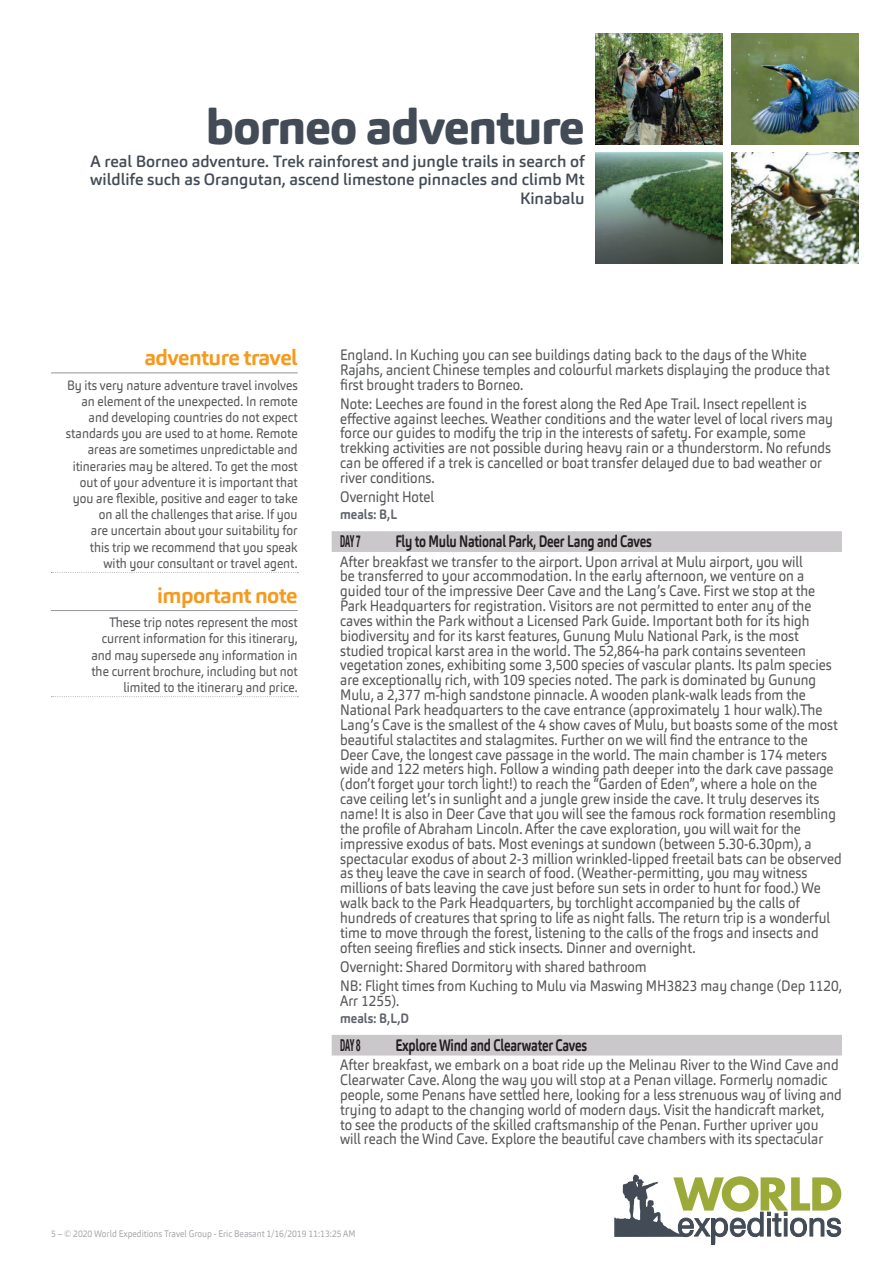
<style>
.page{position:relative;width:893px;height:1263px;background:#fff}
.page>*{position:absolute;margin:0;border:0;box-sizing:border-box;transform-origin:0 0}
.t1{font:800 48.6px "Carnas";letter-spacing:-.025em;color:#434b56}
.t2{font:700 21.6px "Carnas";letter-spacing:-.025em;color:#f7991c}
.t3{font:700 16.5px "Carnas";letter-spacing:-.015em;color:#231f20;scale:.75 1}
.t4{font:700 condensed 16.5px "Helvetica Neue LT Std";letter-spacing:-.035em;color:#231f20;scale:.55 1}
.t5{font:500 16.2px/18.9px "Carnas";color:#434b56;text-align:right}
.t6{font:15px/14.9px "Carnas";color:#57585a;scale:.9 1}
.t7{font:13.5px/16.2px "Carnas";color:#57585a;text-align:right;scale:.9 1}
.t8{font:700 13.5px "Carnas";color:#5f626d;scale:.9 1}
.t9{font:9.45px "Carnas";color:#a8a9ad;scale:.9 1}
</style>
<div class="page">
<svg style="left:614px;top:1174px;width:228px;height:71px"></svg>
<img style="left:595px;top:34px;width:128px;height:110px">
<img style="left:731px;top:34px;width:128px;height:110px">
<img style="left:595px;top:153px;width:128px;height:110px">
<img style="left:731px;top:153px;width:128px;height:110px">
<div style="left:332px;top:531px;width:510px;height:21px;background:#cbc8cc"></div>
<div style="left:332px;top:1035px;width:510px;height:20px;background:#cbc8cc"></div>
<hr style="left:51px;top:373px;width:247px;height:1px;background:#939598">
<svg style="left:51px;top:572px;width:247px;height:1px"></svg>
<hr style="left:51px;top:610px;width:247px;height:1px;background:#939598">
<svg style="left:51px;top:696px;width:247px;height:1px"></svg>
<h1 class="t1" style="left:206px;top:96px;width:380px">borneo adventure</h1>
<p class="t5" style="left:90px;top:151px;width:496px">A real Borneo adventure. Trek rainforest and jungle trails in search of wildlife such as Orangutan, ascend limestone pinnacles and climb Mt<br>Kinabalu</p>
<h2 class="t2" style="left:144px;top:343px;width:155px">adventure travel</h2>
<p class="t7" style="left:66px;top:377px;width:259px">By its very nature adventure travel involves an element of the unexpected. In remote and developing countries do not expect standards you are used to at home. Remote areas are sometimes unpredictable and itineraries may be altered. To get the most out of your adventure it is important that you are flexible, positive and eager to take on all the challenges that arise. If you<br>are uncertain about your suitability for<br>this trip we recommend that you speak with your consultant or travel agent.</p>
<h2 class="t2" style="left:157px;top:581px;width:142px">important note</h2>
<p class="t7" style="left:91px;top:614px;width:231px">These trip notes represent the most current information for this itinerary, and may supersede any information in the current brochure, including but not limited to the itinerary and price.</p>
<p class="t6" style="left:340px;top:347px;width:545px">England. In Kuching you can see buildings dating back to the days of the White<br>Rajahs, ancient Chinese temples and colourful markets displaying the produce that first brought traders to Borneo.</p>
<p class="t6" style="left:340px;top:396px;width:549px">Note: Leeches are found in the forest along the Red Ape Trail. Insect repellent is effective against leeches. Weather conditions and the water level of local rivers may force our guides to modify the trip in the interests of safety. For example, some trekking activities are not possible during heavy rain or a thunderstorm. No refunds can be offered if a trek is cancelled or boat transfer delayed due to bad weather or river conditions.</p>
<p class="t6" style="left:340px;top:489px;width:106px">Overnight Hotel</p>
<p class="t8" style="left:340px;top:506px;width:65px">meals: B,L</p>
<p class="t4" style="left:340px;top:531px;width:38px">DAY 7</p>
<p class="t3" style="left:395px;top:531px;width:343px">Fly to Mulu National Park, Deer Lang and Caves</p>
<p class="t6" style="left:340px;top:554px;width:559px">After breakfast we transfer to the airport. Upon arrival at Mulu airport, you will<br>be transferred to your accommodation. In the early afternoon, we venture on a guided tour of the impressive Deer Cave and the Lang’s Cave. First we stop at the Park Headquarters for registration. Visitors are not permitted to enter any of the caves within the Park without a Licensed Park Guide. Important both for its high biodiversity and for its karst features, Gunung Mulu National Park, is the most studied tropical karst area in the world. The 52,864-ha park contains seventeen vegetation zones, exhibiting some 3,500 species of vascular plants. Its palm species are exceptionally rich, with 109 species noted. The park is dominated by Gunung Mulu, a 2,377 m-high sandstone pinnacle. A wooden plank-walk leads from the National Park headquarters to the cave entrance (approximately 1 hour walk).The Lang’s Cave is the smallest of the 4 show caves of Mulu, but boasts some of the most beautiful stalactites and stalagmites. Further on we will find the entrance to the<br>Deer Cave, the longest cave passage in the world. The main chamber is 174 meters wide and 122 meters high. Follow a winding path deeper into the dark cave passage (don’t forget your torch light!) to reach the “Garden of Eden”, where a hole on the cave ceiling let’s in sunlight and a jungle grew inside the cave. It truly deserves its name! It is also in Deer Cave that you will see the famous rock formation resembling the profile of Abraham Lincoln. After the cave exploration, you will wait for the impressive exodus of bats. Most evenings at sundown (between 5.30-6.30pm), a spectacular exodus of about 2-3 million wrinkled-lipped freetail bats can be observed as they leave the cave in search of food. (Weather-permitting, you may witness millions of bats leaving the cave just before sun sets in order to hunt for food.) We walk back to the Park Headquarters, by torchlight accompanied by the calls of hundreds of creatures that spring to life as night falls. The return trip is a wonderful time to move through the forest, listening to the calls of the frogs and insects and often seeing fireflies and stick insects. Dinner and overnight.</p>
<p class="t6" style="left:340px;top:957px;width:559px;line-height:19px">Overnight: Shared Dormitory with shared bathroom<br>NB: Flight times from Kuching to Mulu via Maswing MH3823 may change (Dep 1120,</p>
<p class="t6" style="left:340px;top:993px;width:67px">Arr 1255).</p>
<p class="t8" style="left:340px;top:1009px;width:78px">meals: B,L,D</p>
<p class="t4" style="left:340px;top:1035px;width:38px">DAY 8</p>
<p class="t3" style="left:395px;top:1035px;width:257px">Explore Wind and Clearwater Caves</p>
<p class="t6" style="left:340px;top:1057px;width:559px">After breakfast, we embark on a boat ride up the Melinau River to the Wind Cave and Clearwater Cave. Along the way you will stop at a Penan village. Formerly nomadic people, some Penans have settled here, looking for a less strenuous way of living and trying to adapt to the changing world of modern days. Visit the handicraft market,<br>to see the products of the skilled craftsmanship of the Penan. Further upriver you will reach the Wind Cave. Explore the beautiful cave chambers with its spectacular</p>
<p class="t9" style="left:51px;top:1227px;width:340px">5 – © 2020 World Expeditions Travel Group - Eric Beasant 1/16/2019 11:13:25 AM</p>
</div>
